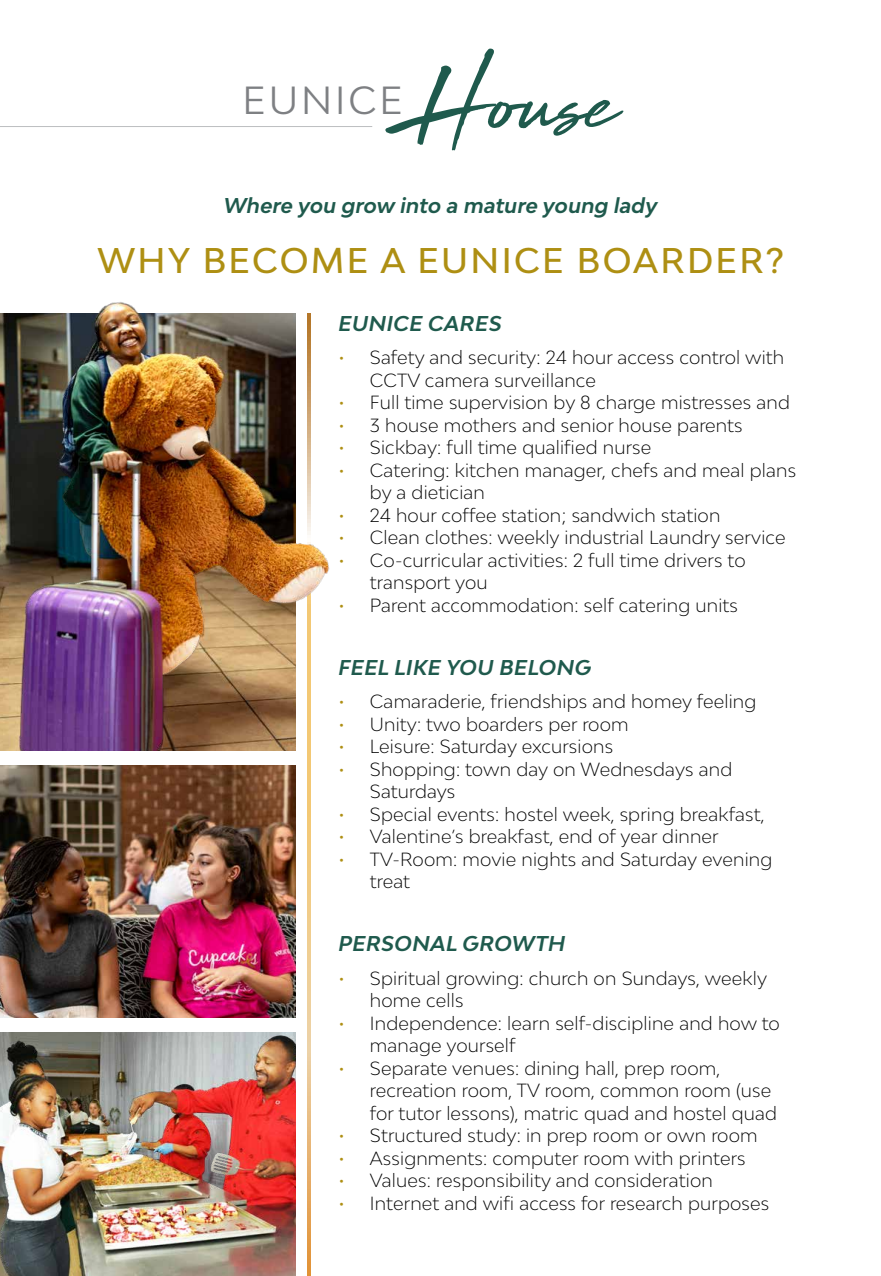
<style>
.page{position:relative;width:881px;height:1276px;background:#fff}
.page>*{position:absolute;margin:0;border:0;box-sizing:border-box;transform-origin:0 0}
.t1{font:105.3px "High Tide";color:#1f5a4d}
.t2{font:37.12px "Bw Modelica";letter-spacing:.08em;color:#7e8083}
.t3{font:500 33.75px "Bw Modelica";letter-spacing:.07em;color:#ae8f13}
.t4{font:italic 700 20.25px "Bw Modelica";letter-spacing:.015em;color:#1f5a4d}
.t5{font:300 18px/22.5px "Bw Modelica";letter-spacing:.01em;color:#000}
.s1{color:#ae8f13}
</style>
<div class="page">
<hr style="left:0;top:126px;width:372px;height:1px;background:#bcbec0">
<img style="left:0;top:766px;width:296px;height:252px">
<img style="left:0;top:1033px;width:296px;height:243px">
<svg style="left:307px;top:750px;width:3px;height:526px;background:#ecc07d"></svg>
<img style="left:0;top:302px;width:330px;height:448px">
<h1 class="t1" style="left:414px;top:30px;width:201px">House</h1>
<h2 class="t2" style="left:242px;top:76px;width:162px">EUNICE</h2>
<p class="t4" style="left:224px;top:192px;width:435px">Where you grow into a mature young lady</p>
<h3 class="t3" style="left:97px;top:239px;width:687px">WHY BECOME A EUNICE BOARDER?</h3>
<p class="t4" style="left:338px;top:310px;width:165px">EUNICE CARES</p>
<p class="t5" style="left:370px;top:346px;width:415px;text-indent:-32px"><span class="s1">•</span> Safety and security: 24 hour access control with<br>CCTV camera surveillance</p>
<p class="t5" style="left:338px;top:391px;width:453px"><span class="s1">•</span> Full time supervision by 8 charge mistresses and</p>
<p class="t5" style="left:338px;top:413px;width:405px"><span class="s1">•</span> 3 house mothers and senior house parents</p>
<p class="t5" style="left:338px;top:436px;width:314px"><span class="s1">•</span> Sickbay: full time qualified nurse</p>
<p class="t5" style="left:370px;top:458px;width:427px;text-indent:-32px"><span class="s1">•</span> Catering: kitchen manager, chefs and meal plans by a dietician</p>
<p class="t5" style="left:338px;top:503px;width:383px"><span class="s1">•</span> 24 hour coffee station; sandwich station</p>
<p class="t5" style="left:338px;top:526px;width:448px"><span class="s1">•</span> Clean clothes: weekly industrial Laundry service</p>
<p class="t5" style="left:370px;top:548px;width:377px;text-indent:-32px"><span class="s1">•</span> Co-curricular activities: 2 full time drivers to transport you</p>
<p class="t5" style="left:338px;top:593px;width:401px"><span class="s1">•</span> Parent accommodation: self catering units</p>
<p class="t4" style="left:338px;top:654px;width:254px">FEEL LIKE YOU BELONG</p>
<p class="t5" style="left:338px;top:690px;width:419px"><span class="s1">•</span> Camaraderie, friendships and homey feeling</p>
<p class="t5" style="left:338px;top:712px;width:292px"><span class="s1">•</span> Unity: two boarders per room</p>
<p class="t5" style="left:338px;top:735px;width:276px"><span class="s1">•</span> Leisure: Saturday excursions</p>
<p class="t5" style="left:370px;top:757px;width:364px;text-indent:-32px"><span class="s1">•</span> Shopping: town day on Wednesdays and<br>Saturdays</p>
<p class="t5" style="left:338px;top:802px;width:427px"><span class="s1">•</span> Special events: hostel week, spring breakfast,</p>
<p class="t5" style="left:338px;top:825px;width:381px"><span class="s1">•</span> Valentine’s breakfast, end of year dinner</p>
<p class="t5" style="left:370px;top:847px;width:404px;text-indent:-32px"><span class="s1">•</span> TV-Room: movie nights and Saturday evening treat</p>
<p class="t4" style="left:338px;top:930px;width:228px">PERSONAL GROWTH</p>
<p class="t5" style="left:370px;top:966px;width:398px;text-indent:-32px"><span class="s1">•</span> Spiritual growing: church on Sundays, weekly home cells</p>
<p class="t5" style="left:370px;top:1011px;width:411px;text-indent:-32px"><span class="s1">•</span> Independence: learn self-discipline and how to manage yourself</p>
<p class="t5" style="left:370px;top:1056px;width:408px;text-indent:-32px"><span class="s1">•</span> Separate venues: dining hall, prep room, recreation room, TV room, common room (use for tutor lessons), matric quad and hostel quad</p>
<p class="t5" style="left:338px;top:1124px;width:420px"><span class="s1">•</span> Structured study: in prep room or own room</p>
<p class="t5" style="left:338px;top:1146px;width:408px"><span class="s1">•</span> Assignments: computer room with printers</p>
<p class="t5" style="left:338px;top:1169px;width:376px"><span class="s1">•</span> Values: responsibility and consideration</p>
<p class="t5" style="left:338px;top:1191px;width:432px"><span class="s1">•</span> Internet and wifi access for research purposes</p>
</div>
